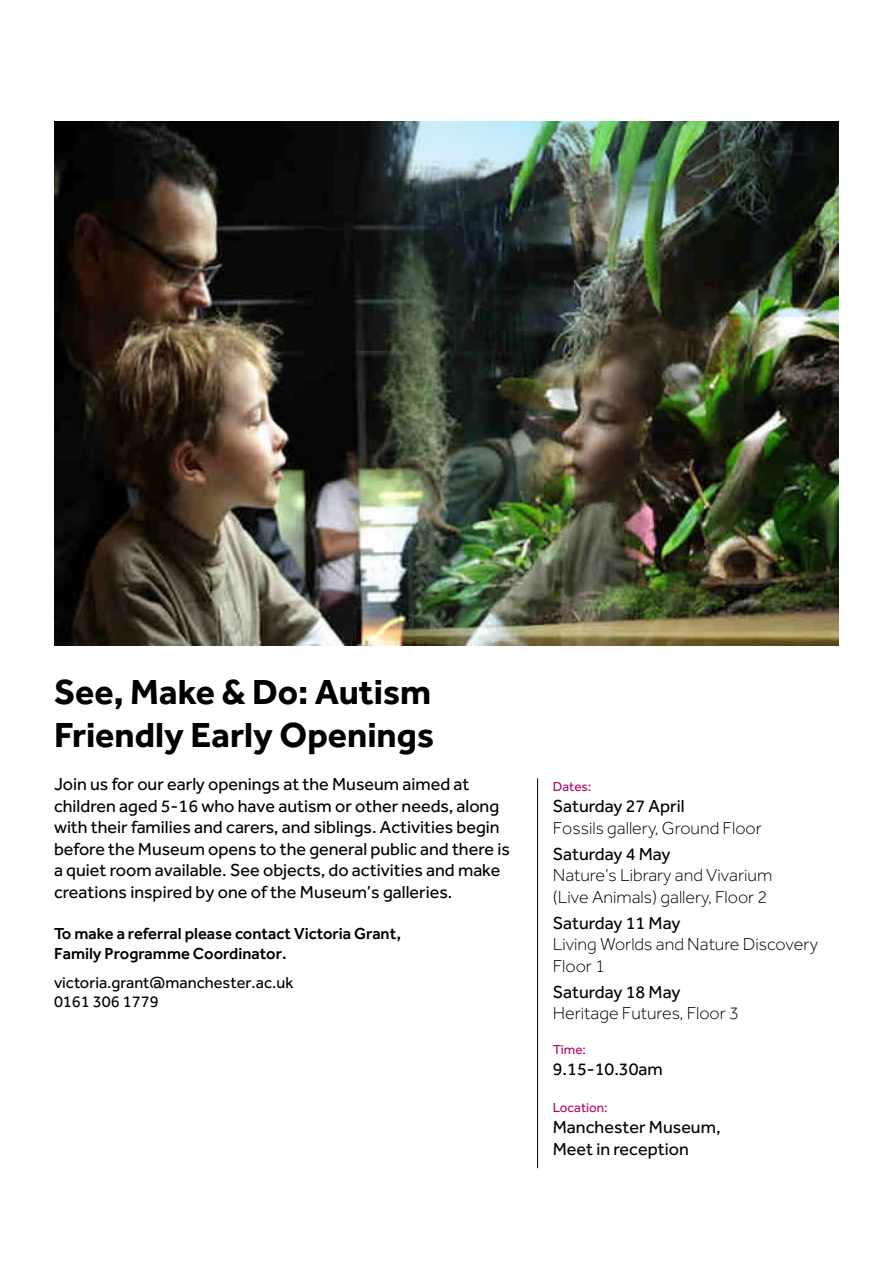
<style>
.page{position:relative;width:893px;height:1263px;background:#fff}
.page>*{position:absolute;margin:0;border:0;box-sizing:border-box;transform-origin:0 0}
.t1{font:700 36px/43.2px "Effra";color:#000}
.t2{font:18px/21.6px "Effra";color:#000}
.t3{font:300 18px/21.6px "Effra";color:#000}
.t4{font:500 16.5px/19.8px "Effra";color:#000}
.t5{font:16.5px/19.8px "Effra";color:#000}
.t6{font:13.5px "Effra";color:#b40067}
</style>
<div class="page">
<hr style="left:537px;top:778px;width:1px;height:390px;background:#000">
<img style="left:54px;top:317px;width:785px;height:329px">
<img style="left:54px;top:121px;width:785px;height:196px">
<h1 class="t1" style="left:54px;top:669px;width:382px">See, Make &amp; Do: Autism<br>Friendly Early Openings</h1>
<p class="t2" style="left:54px;top:773px;width:457px">Join us for our early openings at the Museum aimed at children aged 5-16 who have autism or other needs, along with their families and carers, and siblings. Activities begin before the Museum opens to the general public and there is a quiet room available. See objects, do activities and make creations inspired by one of the Museum’s galleries.</p>
<p class="t4" style="left:54px;top:924px;width:348px">To make a referral please contact Victoria Grant,<br>Family Programme Coordinator.</p>
<p class="t5" style="left:54px;top:972px;width:241px">victoria.grant@manchester.ac.uk<br>0161 306 1779</p>
<p class="t6" style="left:553px;top:778px;width:40px">Dates:</p>
<p class="t2" style="left:553px;top:795px;width:133px">Saturday 27 April</p>
<p class="t3" style="left:553px;top:817px;width:210px">Fossils gallery, Ground Floor</p>
<p class="t2" style="left:553px;top:842px;width:119px">Saturday 4 May</p>
<p class="t3" style="left:553px;top:864px;width:221px">Nature’s Library and Vivarium (Live Animals) gallery, Floor 2</p>
<p class="t2" style="left:553px;top:911px;width:129px">Saturday 11 May</p>
<p class="t3" style="left:553px;top:933px;width:267px">Living Worlds and Nature Discovery<br>Floor 1</p>
<p class="t2" style="left:553px;top:981px;width:129px">Saturday 18 May</p>
<p class="t3" style="left:553px;top:1002px;width:188px">Heritage Futures, Floor 3</p>
<p class="t6" style="left:553px;top:1041px;width:35px">Time:</p>
<p class="t2" style="left:553px;top:1058px;width:112px">9.15-10.30am</p>
<p class="t6" style="left:553px;top:1099px;width:56px">Location:</p>
<p class="t2" style="left:553px;top:1116px;width:169px">Manchester Museum,<br>Meet in reception</p>
</div>
